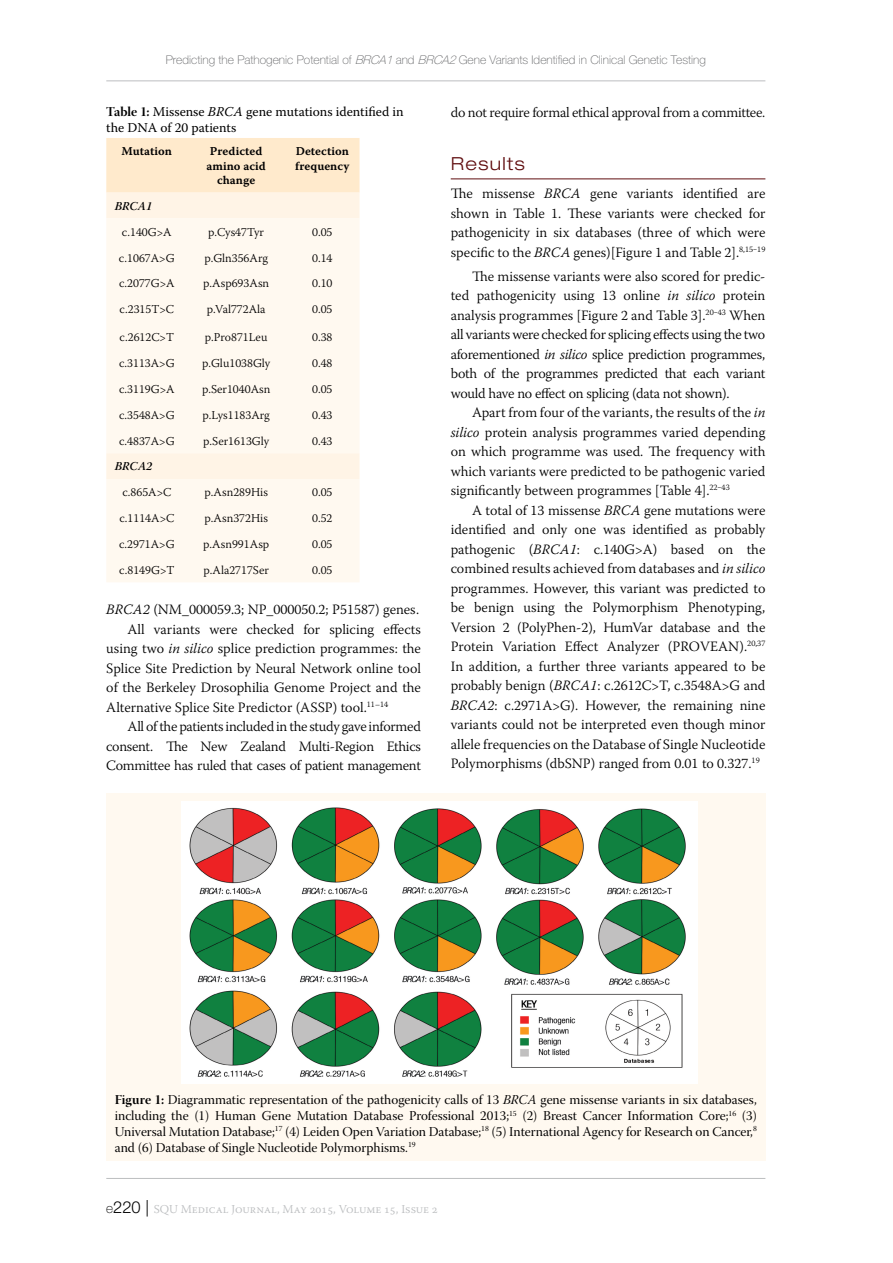
<style>
.page{position:relative;width:893px;height:1263px;background:#fff}
.page>*{position:absolute;margin:0;border:0;box-sizing:border-box;transform-origin:0 0}
.t1{font:300 expanded 18px "Helvetica Neue LT Pro";letter-spacing:.075em;color:#600e10}
.t2{font:300 14.25px/19.5px "Warnock Pro";color:#000;text-align:justify}
.t3{font:300 14.25px "Warnock Pro";letter-spacing:-.02em;color:#000}
.t4{font:13.5px/15.8px "Warnock Pro Subh";color:#000;text-align:justify}
.t5{font:13.5px/15.8px "Warnock Pro";color:#000}
.t6{font:300 12px "Warnock Pro";color:#000}
.t7{font:100 12px "Helvetica Neue LT Pro";color:#636466}
.t8{font:12px/14.4px "Warnock Pro Semibold Capt";color:#000;text-align:center}
.t9{font:300 12px "Warnock Pro";color:#bcbec0}
.t10{font:12px "Warnock Pro Semibold It Subh";color:#000}
.s1{font-style:italic}
.s2{font-family:"Warnock Pro Bold Disp"}
.s3{font-family:"Warnock Pro It Subh"}
.s4{font-family:"Helvetica Neue LT Pro";font-weight:100;font-size:13.5px;color:#000}
.s5{font-family:"Helvetica Neue LT Pro";font-size:16.5px;color:#000}
</style>
<div class="page">
<hr style="left:106px;top:81px;width:659px;height:1px;background:#bcbec0">
<hr style="left:106px;top:1178px;width:659px;height:1px;background:#bcbec0">
<hr style="left:451px;top:179px;width:314px;height:1px;background:#600e10">
<div style="left:106px;top:138px;width:254px;height:55px;background:#ffeacc"></div>
<div style="left:106px;top:193px;width:254px;height:25px;background:#fff4e6"></div>
<div style="left:106px;top:218px;width:254px;height:364px;background:#fff9f0"></div>
<div style="left:106px;top:793px;width:659px;height:367px;background:#fff9f0"></div>
<img style="left:181px;top:801px;width:516px;height:282px">
<p class="t7" style="left:166px;top:53px;width:542px">Predicting the Pathogenic Potential of <span class="s1">BRCA1</span>and <span class="s1">BRCA2</span>Gene Variants Identified in Clinical Genetic Testing</p>
<p class="t5" style="left:106px;top:104px;width:299px"><span class="s2">Table 1:</span> Missense <span class="s1">BRCA</span> gene mutations identified in the DNA of 20 patients</p>
<p class="t8" style="left:122px;top:144px;width:52px">Mutation</p>
<p class="t8" style="left:206px;top:144px;width:61px">Predicted amino acid change</p>
<p class="t8" style="left:295px;top:144px;width:55px;text-align:left">Detection frequency</p>
<p class="t10" style="left:115px;top:199px;width:39px">BRCA1</p>
<p class="t6" style="left:122px;top:225px;width:51px">c.140G&gt;A</p>
<p class="t6" style="left:208px;top:225px;width:57px">p.Cys47Tyr</p>
<p class="t6" style="left:312px;top:225px;width:22px">0.05</p>
<p class="t6" style="left:119px;top:250px;width:57px">c.1067A&gt;G</p>
<p class="t6" style="left:204px;top:250px;width:65px">p.Gln356Arg</p>
<p class="t6" style="left:312px;top:250px;width:22px">0.14</p>
<p class="t6" style="left:119px;top:276px;width:57px">c.2077G&gt;A</p>
<p class="t6" style="left:203px;top:276px;width:67px">p.Asp693Asn</p>
<p class="t6" style="left:312px;top:276px;width:22px">0.10</p>
<p class="t6" style="left:120px;top:302px;width:56px">c.2315T&gt;C</p>
<p class="t6" style="left:207px;top:302px;width:60px">p.Val772Ala</p>
<p class="t6" style="left:312px;top:302px;width:22px">0.05</p>
<p class="t6" style="left:120px;top:330px;width:56px">c.2612C&gt;T</p>
<p class="t6" style="left:205px;top:330px;width:64px">p.Pro871Leu</p>
<p class="t6" style="left:312px;top:330px;width:22px">0.38</p>
<p class="t6" style="left:119px;top:356px;width:57px">c.3113A&gt;G</p>
<p class="t6" style="left:202px;top:356px;width:70px">p.Glu1038Gly</p>
<p class="t6" style="left:312px;top:356px;width:22px">0.48</p>
<p class="t6" style="left:119px;top:382px;width:57px">c.3119G&gt;A</p>
<p class="t6" style="left:202px;top:382px;width:70px">p.Ser1040Asn</p>
<p class="t6" style="left:312px;top:382px;width:22px">0.05</p>
<p class="t6" style="left:119px;top:408px;width:57px">c.3548A&gt;G</p>
<p class="t6" style="left:203px;top:408px;width:69px">p.Lys1183Arg</p>
<p class="t6" style="left:312px;top:408px;width:22px">0.43</p>
<p class="t6" style="left:119px;top:433px;width:57px">c.4837A&gt;G</p>
<p class="t6" style="left:203px;top:433px;width:68px">p.Ser1613Gly</p>
<p class="t6" style="left:312px;top:433px;width:22px">0.43</p>
<p class="t10" style="left:115px;top:459px;width:39px">BRCA2</p>
<p class="t6" style="left:122px;top:485px;width:51px">c.865A&gt;C</p>
<p class="t6" style="left:205px;top:485px;width:65px">p.Asn289His</p>
<p class="t6" style="left:312px;top:485px;width:22px">0.05</p>
<p class="t6" style="left:119px;top:511px;width:56px">c.1114A&gt;C</p>
<p class="t6" style="left:205px;top:511px;width:65px">p.Asn372His</p>
<p class="t6" style="left:312px;top:511px;width:22px">0.52</p>
<p class="t6" style="left:119px;top:537px;width:57px">c.2971A&gt;G</p>
<p class="t6" style="left:203px;top:537px;width:67px">p.Asn991Asp</p>
<p class="t6" style="left:312px;top:537px;width:22px">0.05</p>
<p class="t6" style="left:119px;top:563px;width:57px">c.8149G&gt;T</p>
<p class="t6" style="left:204px;top:563px;width:67px">p.Ala2717Ser</p>
<p class="t6" style="left:312px;top:563px;width:22px">0.05</p>
<p class="t2" style="left:106px;top:599px;width:314px"><span class="s1">BRCA2</span> (NM_000059.3; NP_000050.2; P51587) genes.</p>
<p class="t2" style="left:128px;top:619px;width:295px">All variants were checked for splicing effects</p>
<p class="t2" style="left:106px;top:638px;width:316px">using two <span class="s1">in silico</span> splice prediction programmes: the</p>
<p class="t2" style="left:106px;top:658px;width:316px">Splice Site Prediction by Neural Network online tool</p>
<p class="t2" style="left:106px;top:677px;width:316px">of the Berkeley Drosophilia Genome Project and the</p>
<p class="t2" style="left:106px;top:697px;width:283px">Alternative Splice Site Predictor (ASSP) tool.<sup>11–14</sup></p>
<p class="t3" style="left:128px;top:718px;width:295px">All of the patients included in the study gave informed</p>
<p class="t3" style="left:106px;top:737px;width:316px">consent. The New Zealand Multi-Region Ethics</p>
<p class="t3" style="left:106px;top:757px;width:316px">Committee has ruled that cases of patient management</p>
<p class="t3" style="left:451px;top:104px;width:316px">do not require formal ethical approval from a committee.</p>
<p class="t1" style="left:451px;top:153px;width:76px">Results</p>
<p class="t2" style="left:451px;top:184px;width:316px">The missense <span class="s1">BRCA</span> gene variants identified are shown in Table 1. These variants were checked for pathogenicity in six databases (three of which were specific to the <span class="s1">BRCA</span> genes)[Figure 1 and Table 2].<sup>8,15‒19</sup></p>
<p class="t2" style="left:451px;top:266px;width:316px;text-indent:21px">The missense variants were also scored for predic&shy;ted pathogenicity using 13 online <span class="s1">in silico</span> protein analysis programmes [Figure 2 and Table 3].<sup>20‒43</sup> When all variants were checked for splicing effects using the two aforementioned <span class="s1">in silico</span> splice prediction programmes, both of the programmes predicted that each variant would have no effect on splicing (data not shown).</p>
<p class="t2" style="left:451px;top:402px;width:316px;text-indent:21px">Apart from four of the variants, the results of the <span class="s1">in silico</span> protein analysis programmes varied depending on which programme was used. The frequency with which variants were predicted to be pathogenic varied significantly between programmes [Table 4].<sup>22‒43</sup></p>
<p class="t2" style="left:451px;top:500px;width:316px;text-indent:21px">A total of 13 missense <span class="s1">BRCA</span> gene mutations were identified and only one was identified as probably pathogenic (<span class="s1">BRCA1</span>: c.140G&gt;A) based on the combined results achieved from databases and <span class="s1">in silico </span>programmes. However, this variant was predicted to be benign using the Polymorphism Phenotyping, Version 2 (PolyPhen-2), HumVar database and the Protein Variation Effect Analyzer (PROVEAN).<sup>20,37<br></sup>In addition, a further three variants appeared to be probably benign (<span class="s1">BRCA1</span>: c.2612C&gt;T, c.3548A&gt;G and <span class="s1">BRCA2</span>: c.2971A&gt;G). However, the remaining nine variants could not be interpreted even though minor allele frequencies on the Database of Single Nucleotide Polymorphisms (dbSNP) ranged from 0.01 to 0.327.<sup>19</sup></p>
<p class="t4" style="left:115px;top:1094px;width:644px"><span class="s2">Figure 1:</span> Diagrammatic representation of the pathogenicity calls of 13 <span class="s3">BRCA</span> gene missense variants in six databases, including the (1) Human Gene Mutation Database Professional 2013;<sup>15</sup> (2) Breast Cancer Information Core;<sup>16</sup> (3)<br>Universal Mutation Database;<sup>17</sup> (4) Leiden Open Variation Database;<sup>18</sup> (5) International Agency for Research on Cancer,<sup>8 </sup>and (6) Database of Single Nucleotide Polymorphisms.<sup>19</sup></p>
<p class="t9" style="left:106px;top:1201px;width:333px"><span class="s4">e</span><span class="s5">220 |</span> SQU Medical Journal, May 2015, Volume 15, Issue 2</p>
</div>
